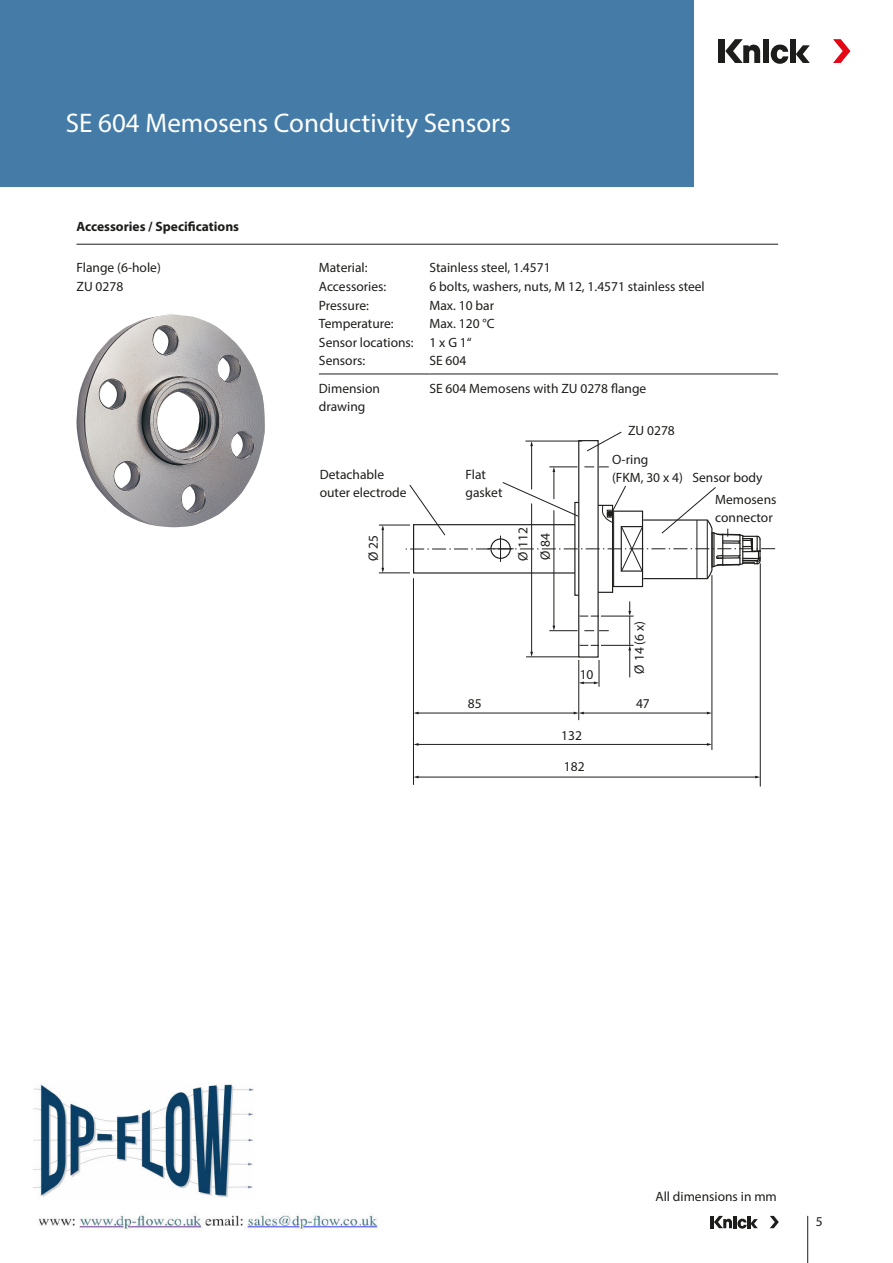
<style>
.page{position:relative;width:893px;height:1263px;background:#fff}
.page>*{position:absolute;margin:0;border:0;box-sizing:border-box;transform-origin:0 0}
.Headline{font:27px "Myriad Pro";color:#fff}
.Beschriftungen{font:13.5px/18px "Myriad Pro";color:#1d1d1b}
.Tabelle_Headline{font:700 13.5px "Myriad Pro";color:#1d1d1b}
</style>
<div class="page">
<div style="left:0;top:0;width:693px;height:187px;background:#447ca7"></div>
<div style="left:719px;top:39px;width:6px;height:24px;background:#1d1d1b"></div>
<div style="left:790px;top:39px;width:6px;height:24px;background:#1d1d1b"></div>
<svg style="left:796px;top:45px;width:14px;height:18px"></svg>
<svg style="left:833px;top:39px;width:17px;height:24px"></svg>
<svg style="left:725px;top:39px;width:63px;height:25px"></svg>
<hr style="left:807px;top:1216px;width:1px;height:47px;background:#1d1d1b">
<hr style="left:710px;top:1216px;width:4px;height:12px;background:#1d1d1b">
<svg style="left:770px;top:1216px;width:9px;height:12px"></svg>
<svg style="left:714px;top:1216px;width:44px;height:12px"></svg>
<div style="left:612px;top:511px;width:31px;height:76px;border:1px solid #1d1d1b"></div>
<div style="left:597px;top:505px;width:16px;height:88px;border:1px solid #1d1d1b"></div>
<div style="left:578px;top:548px;width:21px;height:110px;border:1px solid #1d1d1b"></div>
<div style="left:578px;top:440px;width:21px;height:109px;border:1px solid #1d1d1b"></div>
<hr style="left:583px;top:713px;width:125px;height:1px;background:#1d1d1b">
<hr style="left:418px;top:713px;width:157px;height:1px;background:#1d1d1b">
<svg style="left:574px;top:712px;width:10px;height:2px"></svg>
<hr style="left:413px;top:578px;width:1px;height:207px;background:#1d1d1b">
<hr style="left:418px;top:777px;width:338px;height:1px;background:#1d1d1b">
<hr style="left:760px;top:563px;width:1px;height:223px;background:#1d1d1b">
<hr style="left:712px;top:575px;width:1px;height:175px;background:#1d1d1b">
<hr style="left:418px;top:744px;width:290px;height:1px;background:#1d1d1b">
<svg style="left:707px;top:743px;width:5px;height:3px"></svg>
<hr style="left:578px;top:660px;width:1px;height:60px;background:#1d1d1b">
<svg style="left:579px;top:660px;width:21px;height:27px"></svg>
<hr style="left:601px;top:645px;width:33px;height:1px;background:#1d1d1b">
<svg style="left:628px;top:601px;width:3px;height:76px"></svg>
<hr style="left:601px;top:616px;width:33px;height:1px;background:#1d1d1b">
<hr style="left:379px;top:573px;width:31px;height:1px;background:#1d1d1b">
<hr style="left:383px;top:529px;width:1px;height:40px;background:#1d1d1b">
<svg style="left:381px;top:568px;width:3px;height:5px"></svg>
<hr style="left:379px;top:525px;width:31px;height:1px;background:#1d1d1b">
<svg style="left:586px;top:431px;width:36px;height:20px"></svg>
<hr style="left:531px;top:503px;width:1px;height:150px;background:#1d1d1b">
<hr style="left:554px;top:510px;width:1px;height:116px;background:#1d1d1b">
<svg style="left:549px;top:626px;width:29px;height:5px"></svg>
<hr style="left:531px;top:445px;width:1px;height:44px;background:#1d1d1b">
<hr style="left:525px;top:441px;width:57px;height:1px;background:#1d1d1b">
<hr style="left:526px;top:656px;width:53px;height:1px;background:#1d1d1b">
<svg style="left:579px;top:616px;width:20px;height:1px"></svg>
<svg style="left:579px;top:645px;width:20px;height:1px"></svg>
<svg style="left:584px;top:630px;width:25px;height:1px"></svg>
<svg style="left:406px;top:467px;width:369px;height:113px"></svg>
<img style="left:76px;top:315px;width:189px;height:212px">
<hr style="left:319px;top:374px;width:110px;height:1px;background:#1d1d1b">
<hr style="left:429px;top:374px;width:349px;height:1px;background:#1d1d1b">
<hr style="left:77px;top:244px;width:701px;height:1px;background:#1d1d1b">
<img style="left:33px;top:1082px;width:345px;height:149px">
<p class="Headline" style="left:66px;top:106px;width:446px">SE 604 Memosens Conductivity Sensors</p>
<p class="Tabelle_Headline" style="left:77px;top:218px;width:164px">Accessories / Specifications</p>
<p class="Beschriftungen" style="left:77px;top:259px;width:86px">Flange (6-hole)</p>
<p class="Beschriftungen" style="left:319px;top:259px;width:50px">Material:</p>
<p class="Beschriftungen" style="left:429px;top:259px;width:123px">Stainless steel, 1.4571</p>
<p class="Beschriftungen" style="left:77px;top:277px;width:48px">ZU 0278</p>
<p class="Beschriftungen" style="left:319px;top:277px;width:69px">Accessories:</p>
<p class="Beschriftungen" style="left:429px;top:277px;width:277px">6 bolts, washers, nuts, M 12, 1.4571 stainless steel</p>
<p class="Beschriftungen" style="left:319px;top:296px;width:51px">Pressure:</p>
<p class="Beschriftungen" style="left:429px;top:296px;width:66px">Max. 10 bar</p>
<p class="Beschriftungen" style="left:319px;top:314px;width:76px">Temperature:</p>
<p class="Beschriftungen" style="left:429px;top:314px;width:67px">Max. 120 °C</p>
<p class="Beschriftungen" style="left:319px;top:333px;width:96px">Sensor locations:</p>
<p class="Beschriftungen" style="left:429px;top:333px;width:44px">1 x G 1“</p>
<p class="Beschriftungen" style="left:319px;top:352px;width:48px">Sensors:</p>
<p class="Beschriftungen" style="left:429px;top:352px;width:38px">SE 604</p>
<p class="Beschriftungen" style="left:319px;top:379px;width:63px">Dimension drawing</p>
<p class="Beschriftungen" style="left:429px;top:379px;width:218px">SE 604 Memosens with ZU 0278 flange</p>
<p class="Beschriftungen" style="left:628px;top:421px;width:48px">ZU 0278</p>
<p class="Beschriftungen" style="left:612px;top:451px;width:72px">O-ring (FKM, 30 x 4)</p>
<p class="Beschriftungen" style="left:320px;top:465px;width:66px">Detachable</p>
<p class="Beschriftungen" style="left:692px;top:468px;width:72px">Sensor body</p>
<p class="Beschriftungen" style="left:320px;top:483px;width:88px">outer electrode</p>
<p class="Beschriftungen" style="left:465px;top:465px;width:38px">Flat gasket</p>
<p class="Beschriftungen" style="left:715px;top:490px;width:63px">Memosens connector</p>
<p class="Beschriftungen" style="left:364px;top:561px;width:28px;rotate:-90deg">Ø 25</p>
<p class="Beschriftungen" style="left:514px;top:561px;width:35px;rotate:-90deg">Ø 112</p>
<p class="Beschriftungen" style="left:536px;top:559px;width:28px;rotate:-90deg">Ø 84</p>
<p class="Beschriftungen" style="left:580px;top:665px;width:15px">10</p>
<p class="Beschriftungen" style="left:630px;top:673px;width:54px;rotate:-90deg">Ø 14 (6 x)</p>
<p class="Beschriftungen" style="left:468px;top:694px;width:15px">85</p>
<p class="Beschriftungen" style="left:636px;top:694px;width:15px">47</p>
<p class="Beschriftungen" style="left:561px;top:726px;width:22px">132</p>
<p class="Beschriftungen" style="left:564px;top:757px;width:22px">182</p>
<p class="Beschriftungen" style="left:655px;top:1187px;width:123px">All dimensions in mm</p>
<p class="Beschriftungen" style="left:816px;top:1212px;width:8px">5</p>
</div>
